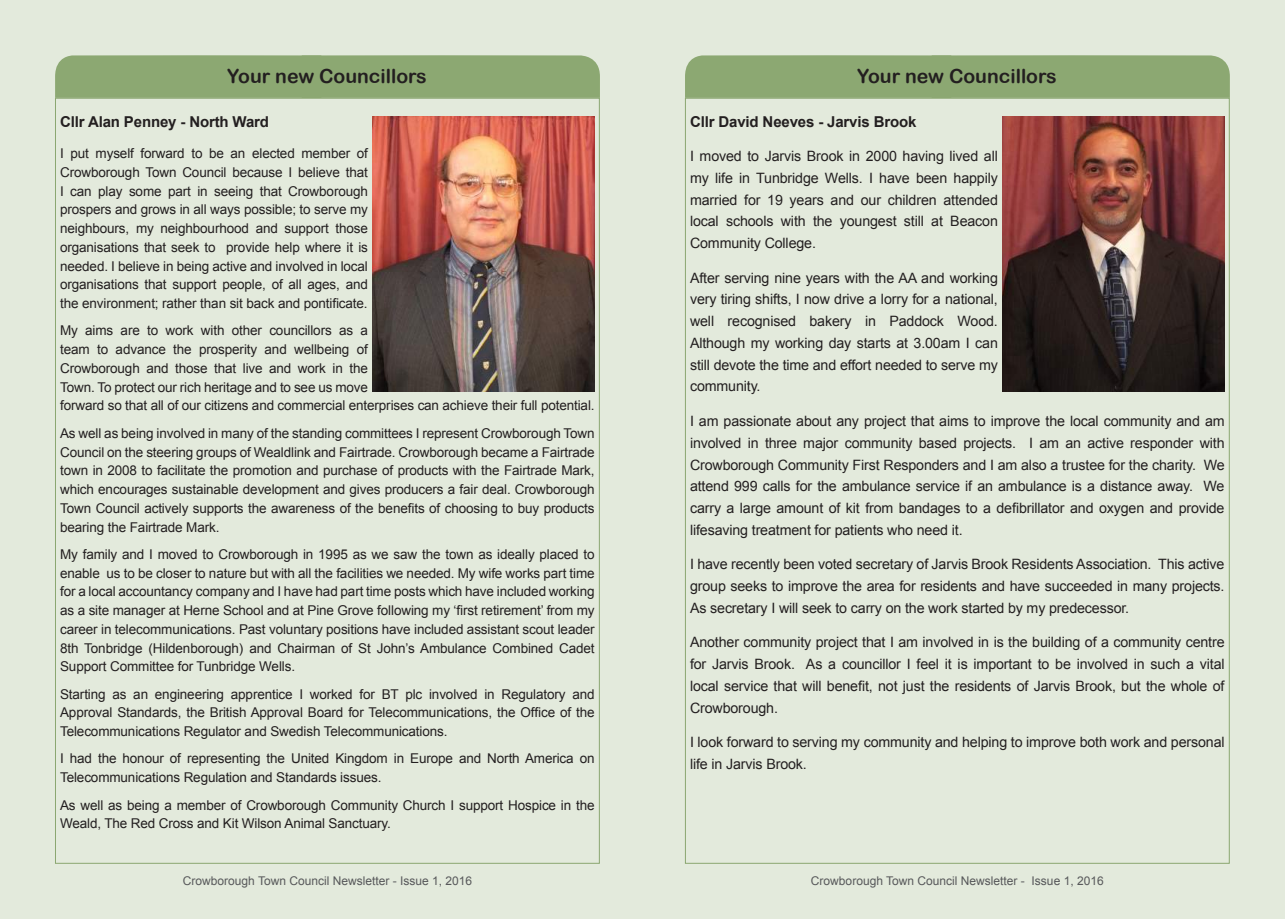
<style>
.page{position:relative;width:1285px;height:919px;background:#fff}
.page>*{position:absolute;margin:0;border:0;box-sizing:border-box;transform-origin:0 0}
.t1{font:19.5px "Arial Rounded MT Bold";color:#231f20}
.t2{font:700 15px "Arial";letter-spacing:-.01em;color:#231f20}
.t3{font:14.25px/21.8px "Arial";letter-spacing:-.01em;color:#231f20;text-align:justify}
.t4{font:13.5px/18.8px "Arial";letter-spacing:-.01em;color:#231f20;text-align:justify}
.t5{font:12px "Arial";color:#57585a}
</style>
<div class="page">
<div style="left:0;top:0;width:655px;height:918px;background:#e3eadc"></div>
<div style="left:629px;top:0;width:655px;height:918px;background:#e3eadc"></div>
<div style="left:685px;top:55px;width:544px;height:43px;background:#8ca872"></div>
<div style="left:55px;top:55px;width:545px;height:43px;background:#8ca872"></div>
<img style="left:372px;top:116px;width:222px;height:275px">
<img style="left:1002px;top:116px;width:222px;height:275px">
<h1 class="t1" style="left:227px;top:64px;width:201px">Your new Councillors</h1>
<p class="t2" style="left:60px;top:111px;width:210px">Cllr Alan Penney - North Ward</p>
<p class="t4" style="left:60px;top:144px;width:309px">I put myself forward to be an elected member of Crowborough Town Council because I believe that I can play some part in seeing that Crowborough prospers and grows in all ways possible; to serve my neighbours, my neighbourhood and support those organisations that seek to provide help where it is needed. I believe in being active and involved in local organisations that support people, of all ages, and the environment; rather than sit back and pontificate.</p>
<p class="t4" style="left:60px;top:321px;width:536px;text-align:left">My aims are to work with other councillors as a<br>team to advance the prosperity and wellbeing of<br>Crowborough and those that live and work in the<br>Town. To protect our rich heritage and to see us move<br>forward so that all of our citizens and commercial enterprises can achieve their full potential.</p>
<p class="t4" style="left:60px;top:424px;width:536px">As well as being involved in many of the standing committees I represent Crowborough Town Council on the steering groups of Wealdlink and Fairtrade. Crowborough became a Fairtrade town in 2008 to facilitate the promotion and purchase of products with the Fairtrade Mark, which encourages sustainable development and gives producers a fair deal. Crowborough Town Council actively supports the awareness of the benefits of choosing to buy products bearing the Fairtrade Mark.</p>
<p class="t4" style="left:60px;top:545px;width:536px">My family and I moved to Crowborough in 1995 as we saw the town as ideally placed to enable us to be closer to nature but with all the facilities we needed. My wife works part time for a local accountancy company and I have had part time posts which have included working as a site manager at Herne School and at Pine Grove following my ‘first retirement’ from my career in telecommunications. Past voluntary positions have included assistant scout leader 8th Tonbridge (Hildenborough) and Chairman of St John’s Ambulance Combined Cadet Support Committee for Tunbridge Wells.</p>
<p class="t4" style="left:60px;top:684px;width:536px">Starting as an engineering apprentice I worked for BT plc involved in Regulatory and Approval Standards, the British Approval Board for Telecommunications, the Office of the Telecommunications Regulator and Swedish Telecommunications.</p>
<p class="t4" style="left:60px;top:749px;width:536px">I had the honour of representing the United Kingdom in Europe and North America on<br>Telecommunications Regulation and Standards issues.</p>
<p class="t4" style="left:60px;top:795px;width:536px">As well as being a member of Crowborough Community Church I support Hospice in the<br>Weald, The Red Cross and Kit Wilson Animal Sanctuary.</p>
<h1 class="t1" style="left:857px;top:64px;width:201px">Your new Councillors</h1>
<p class="t2" style="left:690px;top:111px;width:228px">Cllr David Neeves - Jarvis Brook</p>
<p class="t3" style="left:690px;top:145px;width:309px">I moved to Jarvis Brook in 2000 having lived all my life in Tunbridge Wells. I have been happily married for 19 years and our children attended local schools with the youngest still at Beacon Community College.</p>
<p class="t3" style="left:690px;top:267px;width:309px">After serving nine years with the AA and working very tiring shifts, I now drive a lorry for a national, well recognised bakery in Paddock Wood.<br>Although my working day starts at 3.00am I can still devote the time and effort needed to serve my community.</p>
<p class="t3" style="left:690px;top:410px;width:536px">I am passionate about any project that aims to improve the local community and am involved in three major community based projects. I am an active responder with Crowborough Community First Responders and I am also a trustee for the charity. We attend 999 calls for the ambulance service if an ambulance is a distance away. We carry a large amount of kit from bandages to a defibrillator and oxygen and provide lifesaving treatment for patients who need it.</p>
<p class="t3" style="left:690px;top:553px;width:536px">I have recently been voted secretary of Jarvis Brook Residents Association. This active group seeks to improve the area for residents and have succeeded in many projects.<br>As secretary I will seek to carry on the work started by my predecessor.</p>
<p class="t3" style="left:690px;top:631px;width:536px">Another community project that I am involved in is the building of a community centre for Jarvis Brook. As a councillor I feel it is important to be involved in such a vital local service that will benefit, not just the residents of Jarvis Brook, but the whole of Crowborough.</p>
<p class="t3" style="left:690px;top:731px;width:536px">I look forward to serving my community and helping to improve both work and personal life in Jarvis Brook.</p>
<p class="t5" style="left:183px;top:873px;width:291px">Crowborough Town Council Newsletter - Issue 1, 2016</p>
<p class="t5" style="left:810px;top:873px;width:294px">Crowborough Town Council Newsletter - Issue 1, 2016</p>
</div>
